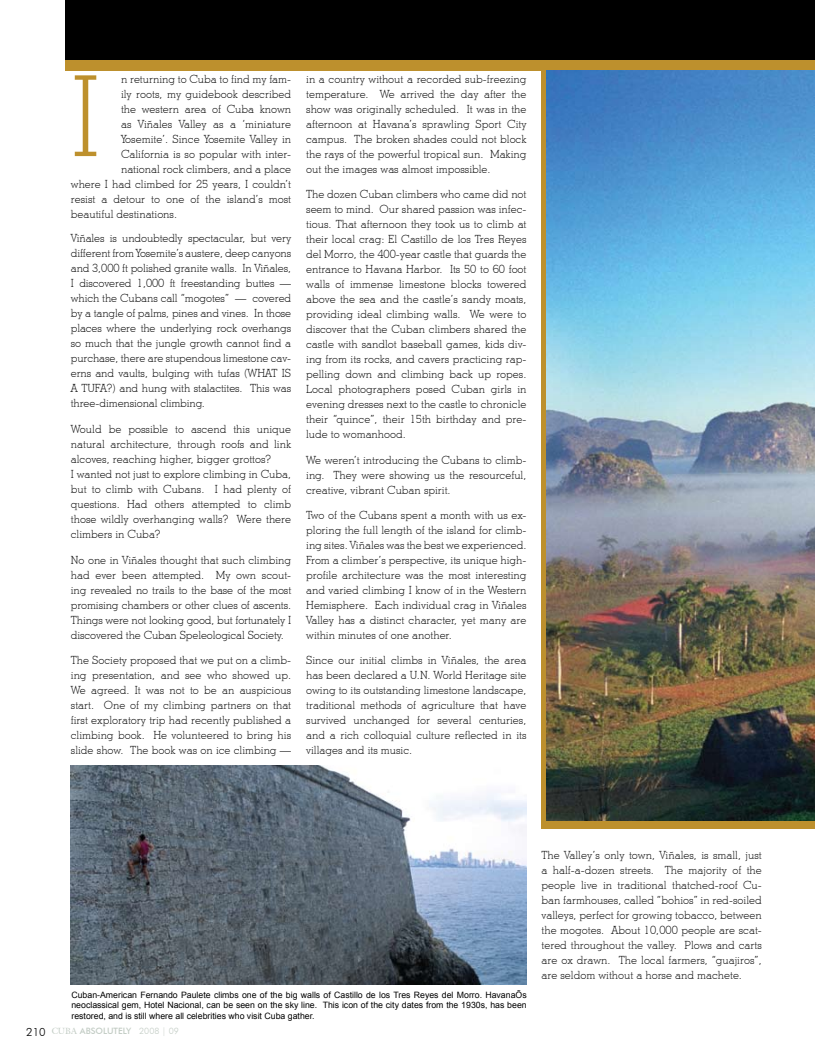
<style>
.page{position:relative;width:815px;height:1063px;background:#fff}
.page>*{position:absolute;margin:0;border:0;box-sizing:border-box;transform-origin:0 0}
.t1{font:300 112.12px "Stymie BT";color:#bd902d}
.t2{font:300 11.25px/15px "Stymie BT";color:#000;text-align:justify}
.t3{font:8.75px/10.5px "Arial";color:#000;text-align:justify}
.t4{font:500 8.75px "Futura BT";color:#c3cdc5}
.s1{font-weight:300;font-size:11.25px;color:#000}
.s2{font-family:"Galliard IT Cby BT";font-weight:400}
.s3{font-weight:300}
</style>
<div class="page">
<div style="left:541px;top:60px;width:274px;height:769px;background:#bd902d"></div>
<div style="left:66px;top:60px;width:475px;height:11px;background:#bd902d"></div>
<div style="left:66px;top:0;width:749px;height:60px;background:#000"></div>
<img style="left:547px;top:71px;width:268px;height:750px">
<img style="left:71px;top:766px;width:455px;height:218px">
<p class="t2" style="left:121px;top:72px;width:172px">n returning to Cuba to find my fam-</p>
<p class="t2" style="left:121px;top:87px;width:172px">ily roots, my guidebook described</p>
<p class="t2" style="left:121px;top:102px;width:172px">the western area of Cuba known</p>
<p class="t2" style="left:121px;top:117px;width:172px">as Viñales Valley as a ‘miniature</p>
<p class="t2" style="left:121px;top:132px;width:172px">Yosemite’. Since Yosemite Valley in</p>
<p class="t2" style="left:121px;top:147px;width:172px">California is so popular with inter-</p>
<p class="t2" style="left:121px;top:162px;width:172px">national rock climbers, and a place</p>
<p class="t2" style="left:71px;top:177px;width:222px">where I had climbed for 25 years, I couldn’t</p>
<p class="t2" style="left:71px;top:192px;width:222px">resist a detour to one of the island’s most</p>
<p class="t2" style="left:71px;top:207px;width:108px">beautiful destinations.</p>
<p class="t2" style="left:71px;top:230px;width:222px">Viñales is undoubtedly spectacular, but very different from Yosemite’s austere, deep canyons and 3,000 ft polished granite walls. In Viñales, I discovered 1,000 ft freestanding buttes — which the Cubans call “mogotes” — covered by a tangle of palms, pines and vines. In those places where the underlying rock overhangs so much that the jungle growth cannot find a purchase, there are stupendous limestone cav&shy;erns and vaults, bulging with tufas (WHAT IS A TUFA?) and hung with stalactites. This was three-dimensional climbing.</p>
<p class="t2" style="left:71px;top:421px;width:222px;text-align:left">Would be possible to ascend this unique natural architecture, through roofs and link alcoves, reaching higher, bigger grottos?<br>I wanted not just to explore climbing in Cuba, but to climb with Cubans. I had plenty of questions. Had others attempted to climb those wildly overhanging walls? Were there climbers in Cuba?</p>
<p class="t2" style="left:71px;top:553px;width:222px">No one in Viñales thought that such climbing had ever been attempted. My own scout&shy;ing revealed no trails to the base of the most promising chambers or other clues of ascents.<br>Things were not looking good, but fortunately I discovered the Cuban Speleological Society.</p>
<p class="t2" style="left:71px;top:653px;width:222px">The Society proposed that we put on a climb&shy;ing presentation, and see who showed up.<br>We agreed. It was not to be an auspicious start. One of my climbing partners on that first exploratory trip had recently published a climbing book. He volunteered to bring his slide show. The book was on ice climbing —</p>
<h1 class="t1" style="left:70px;top:48px;width:32px">I</h1>
<p class="t2" style="left:306px;top:71px;width:222px">in a country without a recorded sub-freezing temperature. We arrived the day after the show was originally scheduled. It was in the afternoon at Havana’s sprawling Sport City campus. The broken shades could not block the rays of the powerful tropical sun. Making out the images was almost impossible.</p>
<p class="t2" style="left:306px;top:186px;width:222px">The dozen Cuban climbers who came did not seem to mind. Our shared passion was infec&shy;tious. That afternoon they took us to climb at their local crag: El Castillo de los Tres Reyes del Morro, the 400-year castle that guards the entrance to Havana Harbor. Its 50 to 60 foot walls of immense limestone blocks towered above the sea and the castle’s sandy moats, providing ideal climbing walls. We were to discover that the Cuban climbers shared the castle with sandlot baseball games, kids div&shy;ing from its rocks, and cavers practicing rap&shy;pelling down and climbing back up ropes.<br>Local photographers posed Cuban girls in evening dresses next to the castle to chronicle their “quince”, their 15th birthday and pre&shy;lude to womanhood.</p>
<p class="t2" style="left:306px;top:453px;width:222px">We weren’t introducing the Cubans to climb&shy;ing. They were showing us the resourceful, creative, vibrant Cuban spirit.</p>
<p class="t2" style="left:306px;top:508px;width:222px">Two of the Cubans spent a month with us ex&shy;ploring the full length of the island for climb&shy;ing sites. Viñales was the best we experienced.<br>From a climber’s perspective, its unique high&shy;profile architecture was the most interesting and varied climbing I know of in the Western Hemisphere. Each individual crag in Viñales Valley has a distinct character, yet many are within minutes of one another.</p>
<p class="t2" style="left:306px;top:653px;width:222px">Since our initial climbs in Viñales, the area has been declared a U.N. World Heritage site owing to its outstanding limestone landscape, traditional methods of agriculture that have survived unchanged for several centuries, and a rich colloquial culture reflected in its villages and its music.</p>
<p class="t3" style="left:71px;top:989px;width:457px">Cuban-American Fernando Paulete climbs one of the big walls of Castillo de los Tres Reyes del Morro. HavanaÕs neoclassical gem, Hotel Nacional, can be seen on the sky line. This icon of the city dates from the 1930s, has been restored, and is still where all celebrities who visit Cuba gather.</p>
<p class="t4" style="left:26px;top:1025px;width:154px"><span class="s1">210</span> <span class="s2">CUBA</span> ABSOLUTELY <span class="s3">2008 | 09</span></p>
<p class="t2" style="left:541px;top:847px;width:222px">The Valley’s only town, Viñales, is small, just a half-a-dozen streets. The majority of the people live in traditional thatched-roof Cu&shy;ban farmhouses, called “bohios” in red-soiled valleys, perfect for growing tobacco, between the mogotes. About 10,000 people are scat&shy;tered throughout the valley. Plows and carts are ox drawn. The local farmers, “guajiros”, are seldom without a horse and machete.</p>
</div>
